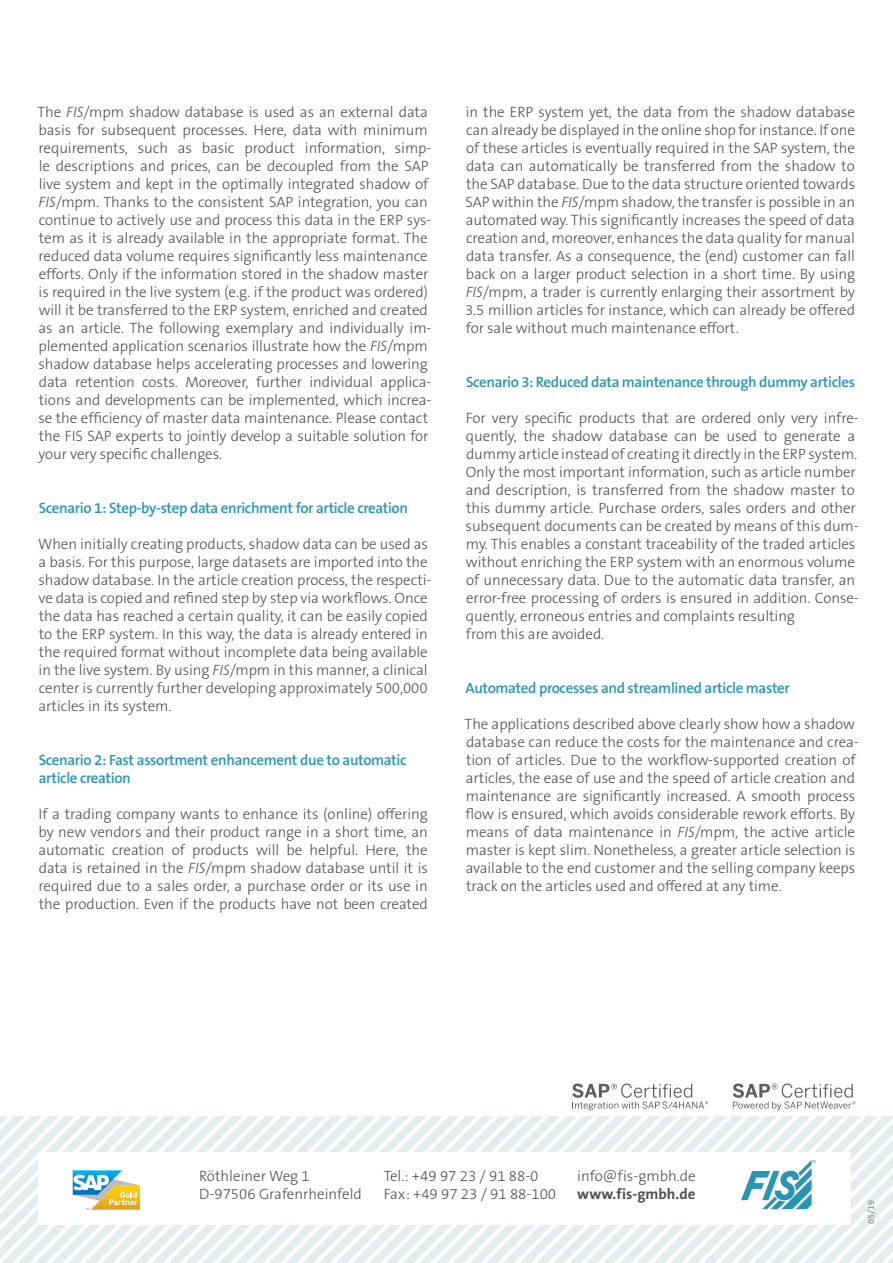
<style>
.page{position:relative;width:893px;height:1263px;background:#fff}
.page>*{position:absolute;margin:0;border:0;box-sizing:border-box;transform-origin:0 0}
.t1{font:300 15px/18px "The Sans B3";letter-spacing:-.005em;color:#4f5152}
.t2{font:600 15px/18px "The Sans B6";letter-spacing:-.025em;color:#2995b4}
.t3{font:700 15px "The Sans B7";color:#4f5152}
.t4{font:600 9px "The Sans B6";color:#929394}
.s1{font-style:italic}
</style>
<div class="page">
<svg style="left:0;top:1116px;width:893px;height:147px"></svg>
<svg style="left:572px;top:1083px;width:136px;height:27px"></svg>
<svg style="left:733px;top:1083px;width:122px;height:27px"></svg>
<p class="t1" style="left:37px;top:103px;width:396px">The <span class="s1">FIS</span>/mpm shadow database is used as an external data basis for subsequent processes. Here, data with minimum requirements, such as basic product information, simp&shy;le descriptions and prices, can be decoupled from the SAP live system and kept in the optimally integrated shadow of <span class="s1">FIS</span>/mpm. Thanks to the consistent SAP integration, you can continue to actively use and process this data in the ERP sys&shy;tem as it is already available in the appropriate format. The reduced data volume requires significantly less maintenance efforts. Only if the information stored in the shadow master is required in the live system (e.g. if the product was ordered) will it be transferred to the ERP system, enriched and created as an article. The following exemplary and individually im&shy;plemented application scenarios illustrate how the <span class="s1">FIS</span>/mpm shadow database helps accelerating processes and lowering data retention costs. Moreover, further individual applica&shy;tions and developments can be implemented, which increa&shy;se the efficiency of master data maintenance. Please contact the FIS SAP experts to jointly develop a suitable solution for your very specific challenges.</p>
<p class="t2" style="left:39px;top:499px;width:371px">Scenario 1: Step-by-step data enrichment for article creation</p>
<p class="t1" style="left:38px;top:535px;width:395px">When initially creating products, shadow data can be used as a basis. For this purpose, large datasets are imported into the shadow database. In the article creation process, the respecti&shy;ve data is copied and refined step by step via workflows. Once the data has reached a certain quality, it can be easily copied to the ERP system. In this way, the data is already entered in the required format without incomplete data being available in the live system. By using <span class="s1">FIS</span>/mpm in this manner, a clinical center is currently further developing approximately 500,000 articles in its system.</p>
<p class="t2" style="left:39px;top:751px;width:369px">Scenario 2: Fast assortment enhancement due to automatic article creation</p>
<p class="t1" style="left:38px;top:805px;width:391px;text-align:justify">If a trading company wants to enhance its (online) offering by new vendors and their product range in a short time, an automatic creation of products will be helpful. Here, the data is retained in the <span class="s1">FIS</span>/mpm shadow database until it is required due to a sales order, a purchase order or its use in the production. Even if the products have not been created</p>
<p class="t1" style="left:465px;top:103px;width:392px;text-align:justify">in the ERP system yet, the data from the shadow database can already be displayed in the online shop for instance. If one of these articles is eventually required in the SAP system, the data can automatically be transferred from the shadow to the SAP database. Due to the data structure oriented towards SAP within the <span class="s1">FIS</span>/mpm shadow, the transfer is possible in an automated way. This significantly increases the speed of data creation and, moreover, enhances the data quality for manual data transfer. As a consequence, the (end) customer can fall back on a larger product selection in a short time. By using <span class="s1">FIS</span>/mpm, a trader is currently enlarging their assortment by 3.5 million articles for instance, which can already be offered for sale without much maintenance effort.</p>
<p class="t2" style="left:466px;top:373px;width:390px">Scenario 3: Reduced data maintenance through dummy articles</p>
<p class="t1" style="left:466px;top:409px;width:395px">For very specific products that are ordered only very infre&shy;quently, the shadow database can be used to generate a dummy article instead of creating it directly in the ERP system.<br>Only the most important information, such as article number and description, is transferred from the shadow master to this dummy article. Purchase orders, sales orders and other subsequent documents can be created by means of this dum&shy;my. This enables a constant traceability of the traded articles without enriching the ERP system with an enormous volume of unnecessary data. Due to the automatic data transfer, an error-free processing of orders is ensured in addition. Conse&shy;quently, erroneous entries and complaints resulting<br>from this are avoided.</p>
<p class="t2" style="left:465px;top:679px;width:326px">Automated processes and streamlined article master</p>
<p class="t1" style="left:465px;top:715px;width:396px">The applications described above clearly show how a shadow database can reduce the costs for the maintenance and crea&shy;tion of articles. Due to the workflow-supported creation of articles, the ease of use and the speed of article creation and maintenance are significantly increased. A smooth process flow is ensured, which avoids considerable rework efforts. By means of data maintenance in <span class="s1">FIS</span>/mpm, the active article master is kept slim. Nonetheless, a greater article selection is available to the end customer and the selling company keeps track on the articles used and offered at any time.</p>
<p class="t1" style="left:199px;top:1168px;width:112px">Röthleiner Weg 1</p>
<p class="t1" style="left:384px;top:1168px;width:156px">Tel.: +49 97 23 / 91 88-0</p>
<p class="t1" style="left:577px;top:1168px;width:120px">info@fis-gmbh.de</p>
<p class="t1" style="left:199px;top:1186px;width:164px">D-97506 Grafenrheinfeld</p>
<p class="t1" style="left:384px;top:1186px;width:174px">Fax: +49 97 23 / 91 88-100</p>
<p class="t3" style="left:577px;top:1186px;width:120px">www.fis-gmbh.de</p>
<p class="t4" style="left:866px;top:1224px;width:25px;rotate:-90deg">05/19</p>
</div>
